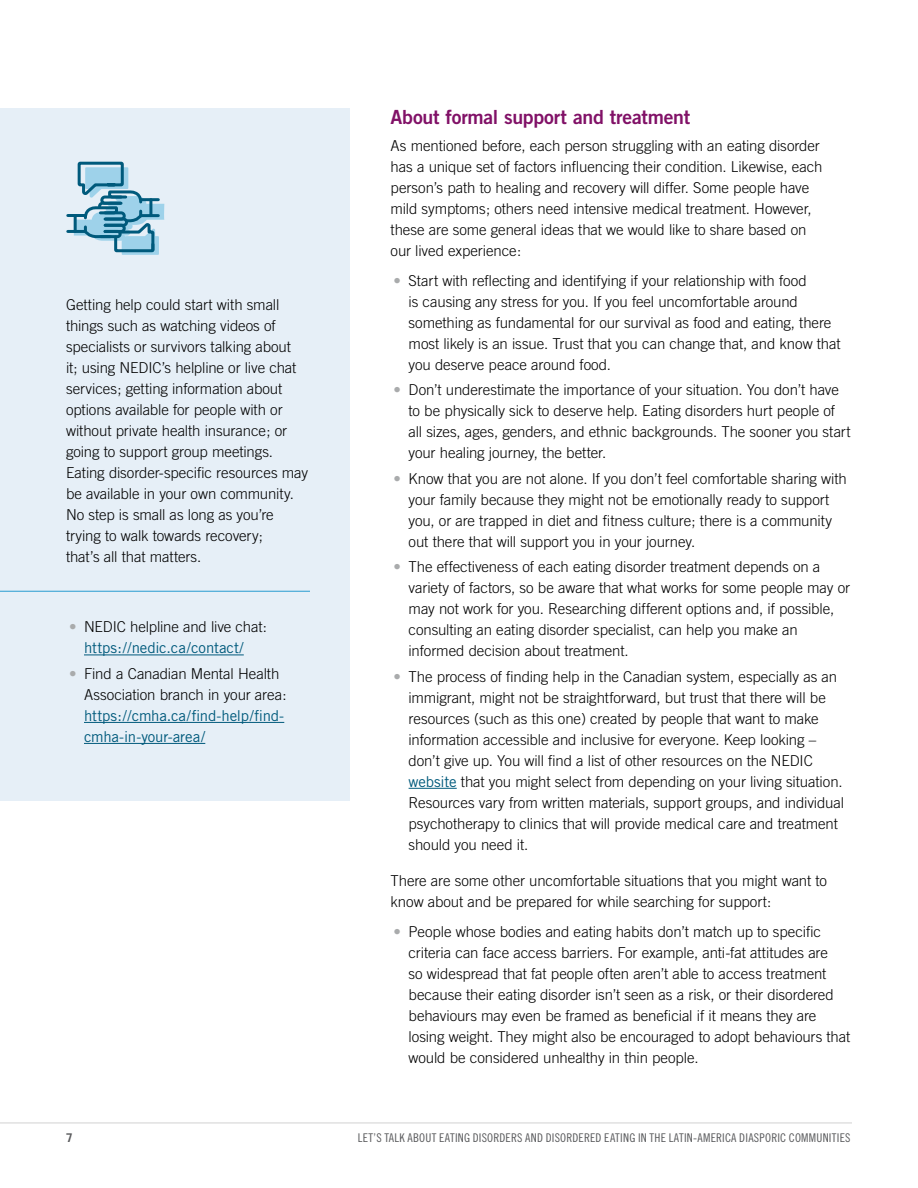
<style>
.page{position:relative;width:918px;height:1188px;background:#fff}
.page>*{position:absolute;margin:0;border:0;box-sizing:border-box;transform-origin:0 0}
.Subhead_2{font:19.5px "Trade Gothic Bold Two";letter-spacing:-.015em;color:#811167}
.Body_Paragraph{font:300 15px/21px "Trade Gothic";letter-spacing:-.005em;color:#000}
.t1{font:12px "Trade Gothic Cond Eighteen";letter-spacing:.015em;color:#58595b}
.t2{font:700 12px "Trade Gothic";color:#58595b}
.s1{font-family:"Trade Gothic Cond Eighteen";font-weight:400;color:#a9abac}
.s2{font-weight:400;color:#005a7c}
</style>
<div class="page">
<hr style="left:0;top:1122px;width:852px;height:2px;background:#d6d7d7">
<div style="left:0;top:108px;width:349px;height:693px;background:#e6eff7"></div>
<hr style="left:84px;top:655px;width:160px;height:1px;background:#005a7c">
<hr style="left:84px;top:722px;width:200px;height:1px;background:#005a7c">
<hr style="left:84px;top:743px;width:121px;height:1px;background:#005a7c">
<svg style="left:66px;top:161px;width:98px;height:94px"></svg>
<hr style="left:0;top:591px;width:310px;height:1px;background:#3ca5d5">
<hr style="left:409px;top:788px;width:48px;height:1px;background:#005a7c">
<p class="Body_Paragraph" style="left:66px;top:294px;width:244px">Getting help could start with small things such as watching videos of specialists or survivors talking about<br>it; using NEDIC’s helpline or live chat services; getting information about options available for people with or without private health insurance; or going to support group meetings.<br>Eating disorder-specific resources may be available in your own community.<br>No step is small as long as you’re trying to walk towards recovery;<br>that’s all that matters.</p>
<p class="Body_Paragraph" style="left:69px;top:616px;width:199px;text-align:center"><span class="s1">•</span> NEDIC helpline and live chat: <span class="s2">https://nedic. ca/contact/</span></p>
<p class="Body_Paragraph" style="left:84px;top:663px;width:204px;text-indent:-15px"><span class="s1">•</span> Find a Canadian Mental Health<br>Association branch in your area: <span class="s2">https://cmha.ca/find-help/find&shy;cmha-in-your-area/</span></p>
<h2 class="Subhead_2" style="left:391px;top:105px;width:301px">About formal support and treatment</h2>
<p class="Body_Paragraph" style="left:391px;top:135px;width:433px">As mentioned before, each person struggling with an eating disorder has a unique set of factors influencing their condition. Likewise, each person’s path to healing and recovery will differ. Some people have mild symptoms; others need intensive medical treatment. However, these are some general ideas that we would like to share based on our lived experience:</p>
<p class="Body_Paragraph" style="left:409px;top:270px;width:434px;text-indent:-15px"><span class="s1">•</span> Start with reflecting and identifying if your relationship with food<br>is causing any stress for you. If you feel uncomfortable around something as fundamental for our survival as food and eating, there most likely is an issue. Trust that you can change that, and know that you deserve peace around food.</p>
<p class="Body_Paragraph" style="left:409px;top:379px;width:443px;text-indent:-15px"><span class="s1">•</span> Don’t underestimate the importance of your situation. You don’t have to be physically sick to deserve help. Eating disorders hurt people of all sizes, ages, genders, and ethnic backgrounds. The sooner you start your healing journey, the better.</p>
<p class="Body_Paragraph" style="left:409px;top:468px;width:440px;text-indent:-15px"><span class="s1">•</span> Know that you are not alone. If you don’t feel comfortable sharing with your family because they might not be emotionally ready to support you, or are trapped in diet and fitness culture; there is a community out there that will support you in your journey.</p>
<p class="Body_Paragraph" style="left:409px;top:556px;width:443px;text-indent:-15px"><span class="s1">•</span> The effectiveness of each eating disorder treatment depends on a variety of factors, so be aware that what works for some people may or may not work for you. Researching different options and, if possible, consulting an eating disorder specialist, can help you make an informed decision about treatment.</p>
<p class="Body_Paragraph" style="left:409px;top:666px;width:437px;text-indent:-15px"><span class="s1">•</span> The process of finding help in the Canadian system, especially as an immigrant, might not be straightforward, but trust that there will be resources (such as this one) created by people that want to make information accessible and inclusive for everyone. Keep looking – don’t give up. You will find a list of other resources on the NEDIC <span class="s2">website</span> that you might select from depending on your living situation.<br>Resources vary from written materials, support groups, and individual psychotherapy to clinics that will provide medical care and treatment should you need it.</p>
<p class="Body_Paragraph" style="left:391px;top:870px;width:438px">There are some other uncomfortable situations that you might want to know about and be prepared for while searching for support:</p>
<p class="Body_Paragraph" style="left:409px;top:921px;width:443px;text-indent:-15px"><span class="s1">•</span> People whose bodies and eating habits don’t match up to specific criteria can face access barriers. For example, anti-fat attitudes are<br>so widespread that fat people often aren’t able to access treatment because their eating disorder isn’t seen as a risk, or their disordered behaviours may even be framed as beneficial if it means they are losing weight. They might also be encouraged to adopt behaviours that would be considered unhealthy in thin people.</p>
<p class="t2" style="left:66px;top:1130px;width:8px">7</p>
<p class="t1" style="left:358px;top:1131px;width:494px">LET’S TALK ABOUT EATING DISORDERS AND DISORDERED EATING IN THE LATIN‑AMERICA DIASPORIC COMMUNITIES</p>
</div>
